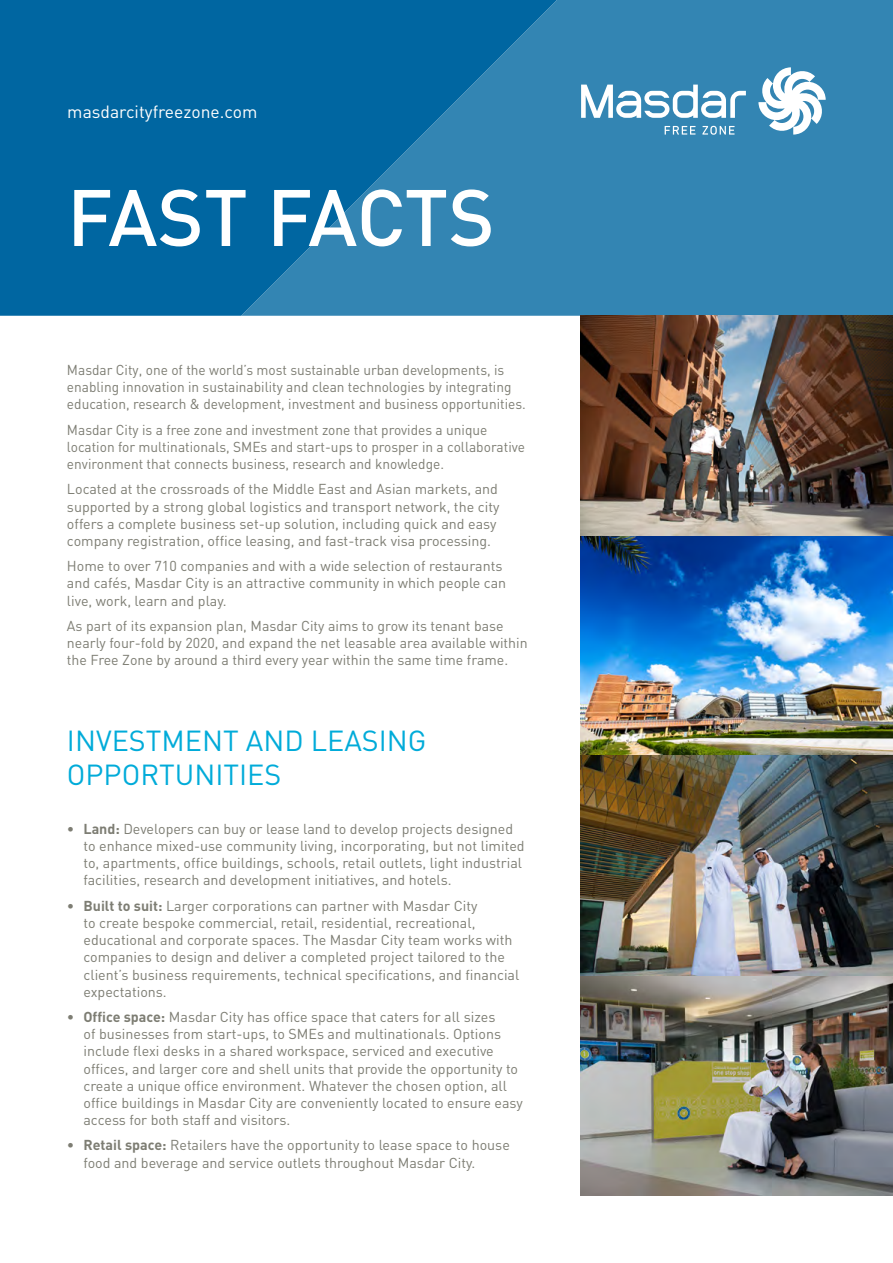
<style>
.page{position:relative;width:893px;height:1263px;background:#fff}
.page>*{position:absolute;margin:0;border:0;box-sizing:border-box;transform-origin:0 0}
.t1{font:500 78.75px "DIN";letter-spacing:-.01em;color:#fff}
.t2{font:28.65px/34.3px "DIN";color:#00abd9}
.t3{font:17.55px "DIN";color:#fff}
.t4{font:14.25px/17.1px "DIN";color:#7d7d73}
.t5{font:14.25px/17.1px "DIN";color:#7d7d73;scale:.96 1}
.s1{font-weight:700}
</style>
<div class="page">
<div style="left:557px;top:0;width:336px;height:316px;background:#3385b3"></div>
<svg style="left:0;top:0;width:557px;height:316px;background:#0f6fa6"></svg>
<img style="left:580px;top:316px;width:313px;height:880px">
<svg style="left:581px;top:85px;width:165px;height:33px"></svg>
<svg style="left:758px;top:67px;width:68px;height:68px"></svg>
<svg style="left:665px;top:126px;width:30px;height:9px"></svg>
<svg style="left:702px;top:126px;width:32px;height:9px"></svg>
<p class="t3" style="left:67px;top:101px;width:192px">masdarcityfreezone.com</p>
<p class="t1" style="left:67px;top:167px;width:429px">FAST FACTS</p>
<p class="t5" style="left:67px;top:361px;width:479px">Masdar City, one of the world’s most sustainable urban developments, is enabling innovation in sustainability and clean technologies by integrating education, research &amp; development, investment and business opportunities.</p>
<p class="t5" style="left:67px;top:421px;width:479px">Masdar City is a free zone and investment zone that provides a unique location for multinationals, SMEs and start-ups to prosper in a collaborative environment that connects business, research and knowledge.</p>
<p class="t4" style="left:67px;top:480px;width:434px">Located at the crossroads of the Middle East and Asian markets, and supported by a strong global logistics and transport network, the city offers a complete business set-up solution, including quick and easy company registration, office leasing, and fast-track visa processing.</p>
<p class="t4" style="left:67px;top:557px;width:441px">Home to over 710 companies and with a wide selection of restaurants and cafés, Masdar City is an attractive community in which people can live, work, learn and play.</p>
<p class="t4" style="left:67px;top:617px;width:462px">As part of its expansion plan, Masdar City aims to grow its tenant base nearly four-fold by 2020, and expand the net leasable area available within the Free Zone by around a third every year within the same time frame.</p>
<p class="t2" style="left:67px;top:723px;width:361px">INVESTMENT AND LEASING<br>OPPORTUNITIES</p>
<p class="t4" style="left:83px;top:820px;width:443px;text-indent:-17px">• <span class="s1">Land:</span> Developers can buy or lease land to develop projects designed to enhance mixed-use community living, incorporating, but not limited to, apartments, office buildings, schools, retail outlets, light industrial facilities, research and development initiatives, and hotels.</p>
<p class="t4" style="left:83px;top:897px;width:437px;text-indent:-17px">• <span class="s1">Built to suit:</span> Larger corporations can partner with Masdar City<br>to create bespoke commercial, retail, residential, recreational, educational and corporate spaces. The Masdar City team works with companies to design and deliver a completed project tailored to the client’s business requirements, technical specifications, and financial expectations.</p>
<p class="t4" style="left:83px;top:1008px;width:441px;text-indent:-17px">• <span class="s1">Office space:</span> Masdar City has office space that caters for all sizes<br>of businesses from start-ups, to SMEs and multinationals. Options include flexi desks in a shared workspace, serviced and executive offices, and larger core and shell units that provide the opportunity to create a unique office environment. Whatever the chosen option, all office buildings in Masdar City are conveniently located to ensure easy access for both staff and visitors.</p>
<p class="t4" style="left:83px;top:1136px;width:428px;text-indent:-17px">• <span class="s1">Retail space:</span> Retailers have the opportunity to lease space to house food and beverage and service outlets throughout Masdar City.</p>
</div>
